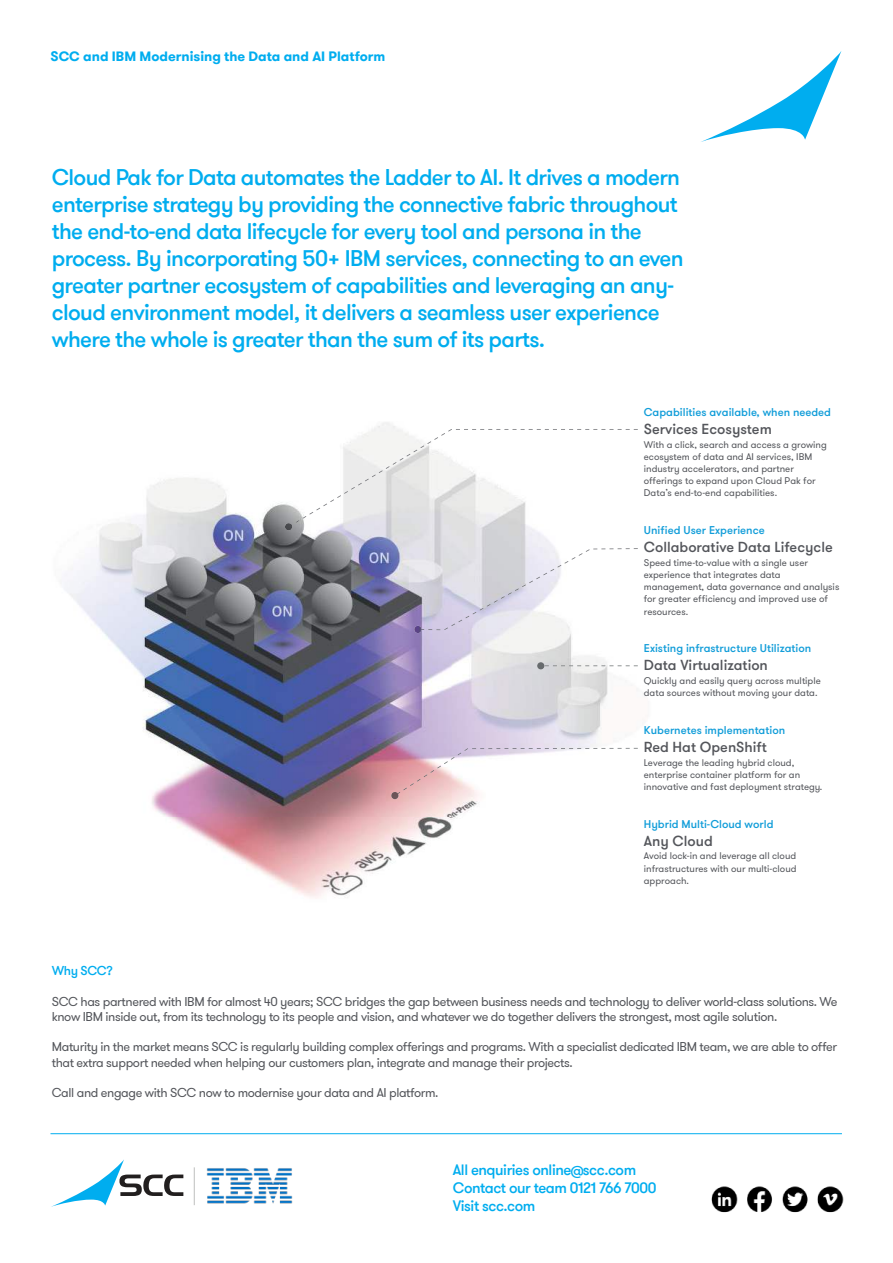
<style>
.page{position:relative;width:893px;height:1263px;background:#fff}
.page>*{position:absolute;margin:0;border:0;box-sizing:border-box;transform-origin:0 0}
.t1{font:500 22.5px/27px "GT Walsheim Pro";letter-spacing:-.03em;color:#00adef}
.t2{font:500 15px/18px "GT Walsheim Pro";letter-spacing:-.03em;color:#00adef}
.t3{font:500 14.55px "GT Walsheim Pro";color:#54565b}
.t4{font:700 13.5px "GT Walsheim Pro";color:#00adef}
.t5{font:12.75px/15.3px "GT Walsheim Pro";letter-spacing:-.03em;color:#54565b}
.t6{font:500 12.75px "GT Walsheim Pro";letter-spacing:-.03em;color:#00adef}
.t7{font:500 11.25px "GT Walsheim Pro";color:#119dd9}
.t8{font:9.75px/12.1px "GT Walsheim Pro";color:#54565b}
</style>
<div class="page">
<svg style="left:701px;top:51px;width:140px;height:91px"></svg>
<svg style="left:51px;top:1159px;width:132px;height:48px"></svg>
<hr style="left:50px;top:1133px;width:792px;height:1px;background:#00adef">
<img style="left:711px;top:1186px;width:97px;height:27px">
<img style="left:817px;top:1186px;width:27px;height:27px">
<img style="left:206px;top:1168px;width:87px;height:36px">
<hr style="left:194px;top:1167px;width:1px;height:38px;background:#bebfbe">
<img style="left:64px;top:422px;width:574px;height:476px">
<img style="left:391px;top:748px;width:247px;height:51px">
<img style="left:537px;top:662px;width:101px;height:7px">
<img style="left:414px;top:548px;width:224px;height:85px">
<img style="left:285px;top:429px;width:353px;height:101px">
<h3 class="t4" style="left:50px;top:51px;width:336px">SCC and IBM Modernising the Data and AI Platform</h3>
<p class="t1" style="left:52px;top:166px;width:633px">Cloud Pak for Data automates the Ladder to AI. It drives a modern enterprise strategy by providing the connective fabric throughout the end-to-end data lifecycle for every tool and persona in the process. By incorporating 50+ IBM services, connecting to an even greater partner ecosystem of capabilities and leveraging an any&shy;cloud environment model, it delivers a seamless user experience where the whole is greater than the sum of its parts.</p>
<p class="t7" style="left:644px;top:408px;width:189px">Capabilities available, when needed</p>
<h3 class="t3" style="left:644px;top:424px;width:130px">Services Ecosystem</h3>
<p class="t8" style="left:644px;top:439px;width:184px">With a click, search and access a growing ecosystem of data and AI services, IBM industry accelerators, and partner offerings to expand upon Cloud Pak for Data’s end-to-end capabilities.</p>
<p class="t7" style="left:644px;top:526px;width:122px">Unified User Experience</p>
<h3 class="t3" style="left:644px;top:542px;width:190px">Collaborative Data Lifecycle</h3>
<p class="t8" style="left:644px;top:557px;width:197px">Speed time-to-value with a single user experience that integrates data management, data governance and analysis for greater efficiency and improved use of resources.</p>
<p class="t7" style="left:644px;top:644px;width:169px">Existing infrastructure Utilization</p>
<h3 class="t3" style="left:644px;top:660px;width:126px">Data Virtualization</h3>
<p class="t8" style="left:644px;top:675px;width:179px">Quickly and easily query across multiple data sources without moving your data.</p>
<p class="t7" style="left:644px;top:726px;width:143px">Kubernetes implementation</p>
<h3 class="t3" style="left:644px;top:741px;width:125px">Red Hat OpenShift</h3>
<p class="t8" style="left:644px;top:757px;width:180px">Leverage the leading hybrid cloud, enterprise container platform for an innovative and fast deployment strategy.</p>
<p class="t7" style="left:644px;top:820px;width:131px">Hybrid Multi-Cloud world</p>
<h3 class="t3" style="left:644px;top:835px;width:70px">Any Cloud</h3>
<p class="t8" style="left:644px;top:851px;width:154px;text-align:justify">Avoid lock-in and leverage all cloud infrastructures with our multi-cloud approach.</p>
<h3 class="t6" style="left:52px;top:965px;width:63px">Why SCC?</h3>
<p class="t5" style="left:52px;top:995px;width:787px">SCC has partnered with IBM for almost 40 years; SCC bridges the gap between business needs and technology to deliver world-class solutions. We know IBM inside out, from its technology to its people and vision, and whatever we do together delivers the strongest, most agile solution.</p>
<p class="t5" style="left:52px;top:1040px;width:787px">Maturity in the market means SCC is regularly building complex offerings and programs. With a specialist dedicated IBM team, we are able to offer that extra support needed when helping our customers plan, integrate and manage their projects.</p>
<h3 class="t5" style="left:52px;top:1086px;width:388px">Call and engage with SCC now to modernise your data and AI platform.</h3>
<h2 class="t2" style="left:453px;top:1163px;width:205px">All enquiries online@scc.com<br>Contact our team 0121 766 7000<br>Visit scc.com</h2>
</div>
